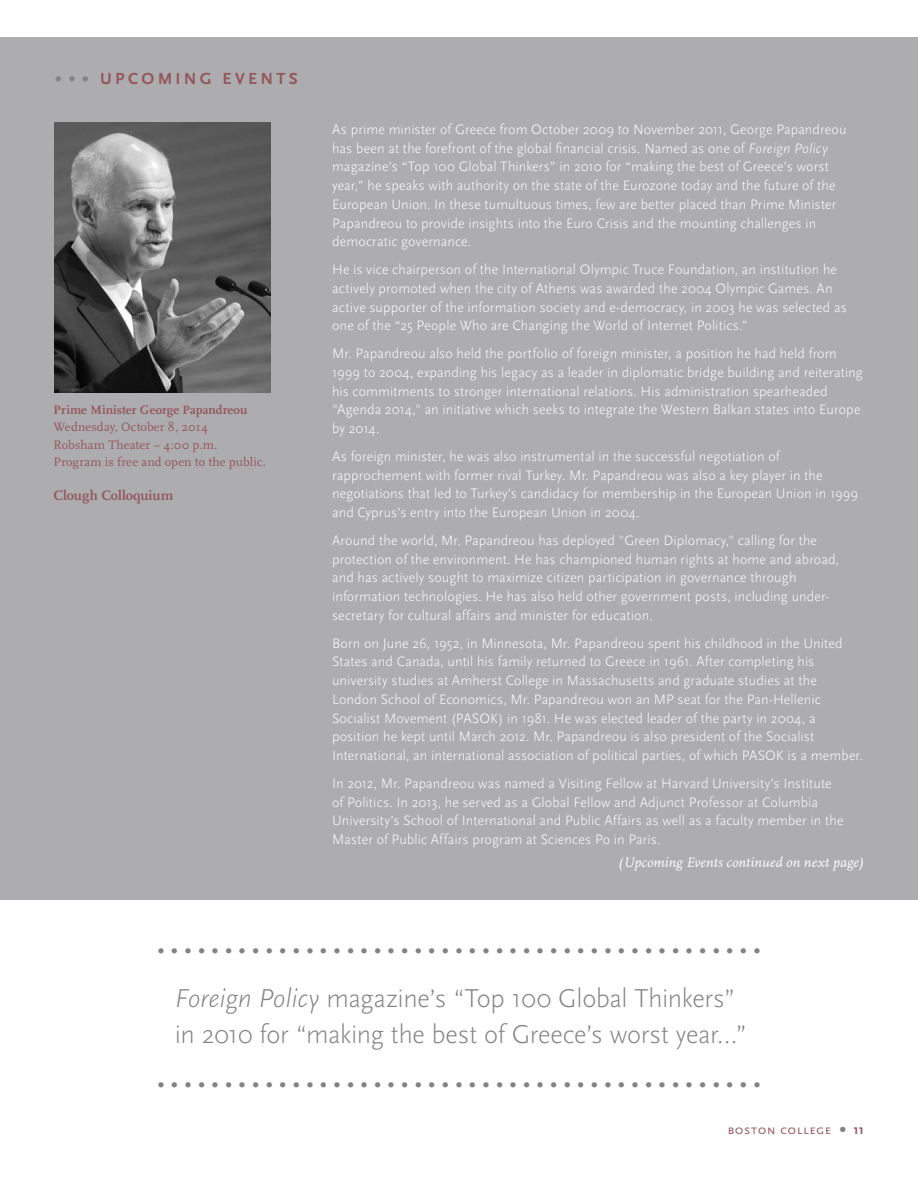
<style>
.page{position:relative;width:918px;height:1188px;background:#fff}
.page>*{position:absolute;margin:0;border:0;box-sizing:border-box;transform-origin:0 0}
.t1{font:300 27px/36px "Scala Sans";letter-spacing:-.015em;color:#838386}
.t2{font:italic 22.5px "Scala OT";color:#838386}
.t3{font:700 16.8px "Scala Sans OT";letter-spacing:.195em;color:#95575e}
.t4{font:300 14.25px/18.8px "Scala Sans";letter-spacing:.005em;color:#fff}
.t5{font:italic 14.25px "Scala";letter-spacing:.01em;color:#fff}
.t6{font:700 14.25px "Scala";letter-spacing:.005em;color:#95575e}
.t7{font:13.5px "Scala Sans OT";letter-spacing:.035em;color:#95575e}
.t8{font:12.75px/17.2px "Scala";letter-spacing:.01em;color:#95575e}
.t9{font:700 12.75px "Scala";letter-spacing:.005em;color:#95575e}
.s1{font-family:"Scala OT";font-weight:400;font-style:italic;font-size:22.5px;color:#838386}
.s2{font-style:italic}
.s3{font-weight:700}
</style>
<div class="page">
<div style="left:0;top:37px;width:918px;height:863px;background:#adadaf"></div>
<img style="left:55px;top:122px;width:216px;height:270px">
<p class="t3" style="left:55px;top:69px;width:245px"><span class="s1">• • •</span> UPCOMING EVENTS</p>
<p class="t9" style="left:54px;top:403px;width:195px">Prime Minister George Papandreou</p>
<p class="t8" style="left:54px;top:419px;width:214px">Wednesday, October 8, 2014<br>Robsham Theater – 4:00 p.m.<br>Program is free and open to the public.</p>
<p class="t6" style="left:54px;top:488px;width:121px">Clough Colloquium</p>
<p class="t4" style="left:332px;top:120px;width:516px">As prime minister of Greece from October 2009 to November 2011, George Papandreou has been at the forefront of the global financial crisis. Named as one of <span class="s2">Foreign Policy </span>magazine’s “Top 100 Global Thinkers” in 2010 for “making the best of Greece’s worst year,” he speaks with authority on the state of the Eurozone today and the future of the European Union. In these tumultuous times, few are better placed than Prime Minister Papandreou to provide insights into the Euro Crisis and the mounting challenges in democratic governance.</p>
<p class="t4" style="left:332px;top:260px;width:516px">He is vice chairperson of the International Olympic Truce Foundation, an institution he actively promoted when the city of Athens was awarded the 2004 Olympic Games. An active supporter of the information society and e-democracy, in 2003 he was selected as one of the “25 People Who are Changing the World of Internet Politics.”</p>
<p class="t4" style="left:332px;top:344px;width:532px">Mr. Papandreou also held the portfolio of foreign minister, a position he had held from 1999 to 2004, expanding his legacy as a leader in diplomatic bridge building and reiterating his commitments to stronger international relations. His administration spearheaded "Agenda 2014," an initiative which seeks to integrate the Western Balkan states into Europe by 2014.</p>
<p class="t4" style="left:332px;top:447px;width:527px">As foreign minister, he was also instrumental in the successful negotiation of rapprochement with former rival Turkey. Mr. Papandreou was also a key player in the negotiations that led to Turkey’s candidacy for membership in the European Union in 1999 and Cyprus’s entry into the European Union in 2004.</p>
<p class="t4" style="left:332px;top:531px;width:508px">Around the world, Mr. Papandreou has deployed "Green Diplomacy," calling for the protection of the environment. He has championed human rights at home and abroad, and has actively sought to maximize citizen participation in governance through information technologies. He has also held other government posts, including under&shy;secretary for cultural affairs and minister for education.</p>
<p class="t4" style="left:332px;top:634px;width:532px">Born on June 26, 1952, in Minnesota, Mr. Papandreou spent his childhood in the United States and Canada, until his family returned to Greece in 1961. After completing his university studies at Amherst College in Massachusetts and graduate studies at the London School of Economics, Mr. Papandreou won an MP seat for the Pan-Hellenic Socialist Movement (PASOK) in 1981. He was elected leader of the party in 2004, a position he kept until March 2012. Mr. Papandreou is also president of the Socialist International, an international association of political parties, of which PASOK is a member.</p>
<p class="t4" style="left:332px;top:774px;width:513px">In 2012, Mr. Papandreou was named a Visiting Fellow at Harvard University’s Institute of Politics. In 2013, he served as a Global Fellow and Adjunct Professor at Columbia University’s School of International and Public Affairs as well as a faculty member in the Master of Public Affairs program at Sciences Po in Paris.</p>
<p class="t5" style="left:618px;top:855px;width:248px">(Upcoming Events continued on next page)</p>
<h2 class="t2" style="left:157px;top:936px;width:605px">• • • • • • • • • • • • • • • • • • • • • • • • • • • • • • • • • • • • • • • • • • • • •</h2>
<h1 class="t1" style="left:175px;top:980px;width:573px"><span class="s2">Foreign Policy</span> magazine’s “Top 100 Global Thinkers” in 2010 for “making the best of Greece’s worst year…”</h1>
<h2 class="t2" style="left:157px;top:1070px;width:605px">• • • • • • • • • • • • • • • • • • • • • • • • • • • • • • • • • • • • • • • • • • • • •</h2>
<p class="t7" style="left:728px;top:1123px;width:138px">boston college <sup>○</sup> <span class="s3">11</span></p>
</div>
